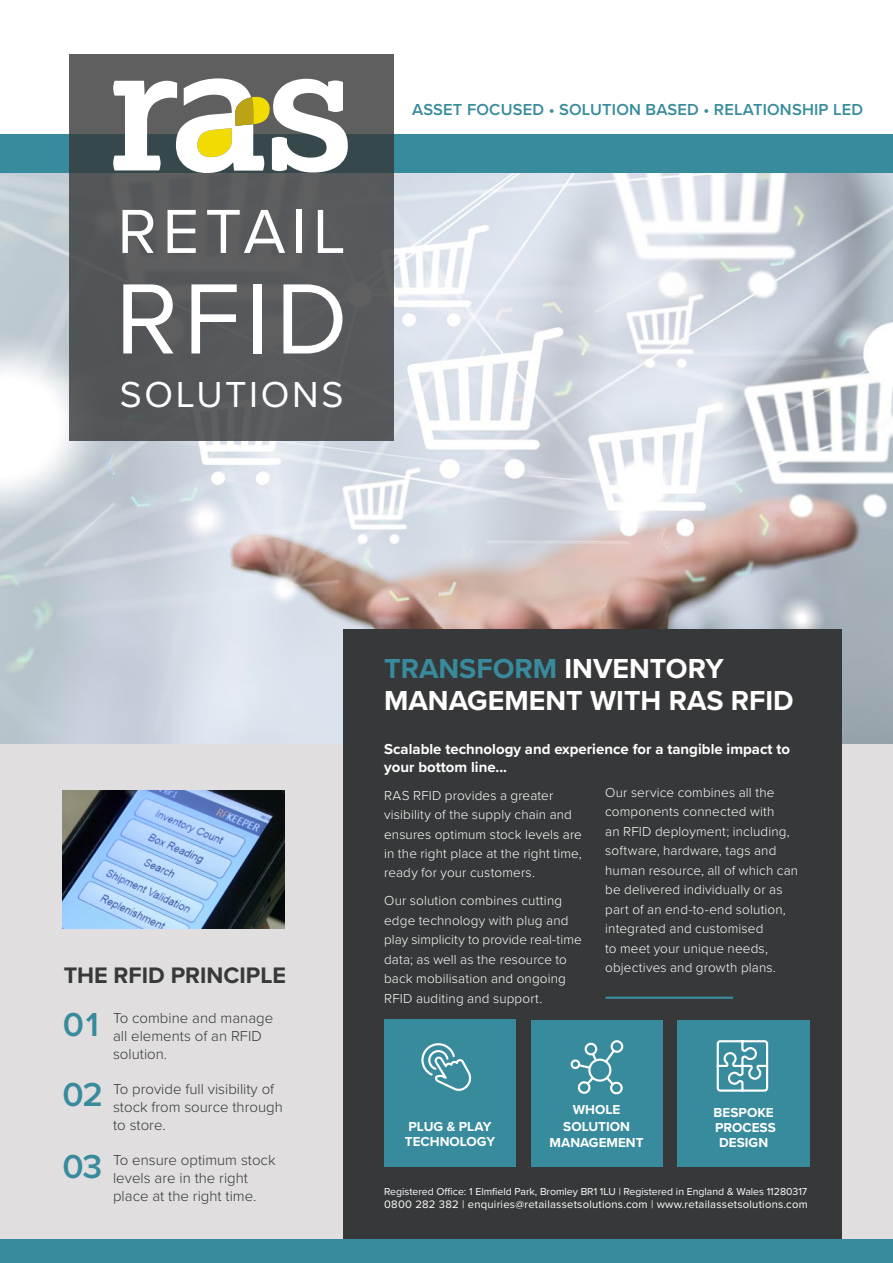
<style>
.page{position:relative;width:893px;height:1263px;background:#fff}
.page>*{position:absolute;margin:0;border:0;box-sizing:border-box;transform-origin:0 0}
.t1{font:103.5px "Proxima Nova";color:#fff}
.t2{font:64.5px "Proxima Nova";letter-spacing:.09em;color:#fff}
.t3{font:37.5px "Proxima Nova";letter-spacing:.07em;color:#fff}
.t4{font:600 34.5px/70.9px "Proxima Nova";color:#378b9d;text-align:justify}
.t5{font:700 28.5px/31.5px "Proxima Nova";color:#fff}
.t6{font:700 23.25px "Proxima Nova";color:#373839}
.t7{font:600 16.5px "Proxima Nova";letter-spacing:.01em;color:#378b9d}
.t8{font:300 15px/18px "Proxima Nova";color:#373839}
.t9{font:700 15px/18px "Proxima Nova";color:#fff}
.t10{font:300 13.5px/19.5px "Proxima Nova";letter-spacing:.01em;color:#fff}
.t11{font:700 13.5px/15px "Proxima Nova";color:#fff;text-align:center}
.t12{font:11.25px "Proxima Nova";letter-spacing:.02em;color:#fff}
.t13{font:10.5px "Proxima Nova";color:#fff}
.s1{color:#378b9d}
</style>
<div class="page">
<img style="left:0;top:172px;width:893px;height:572px">
<div style="left:0;top:744px;width:893px;height:498px;background:#e0dede"></div>
<div style="left:0;top:134px;width:893px;height:38px;background:#378b9d"></div>
<div style="left:343px;top:629px;width:499px;height:610px;background:#373839"></div>
<div style="left:531px;top:1019px;width:131px;height:147px;background:#378b9d"></div>
<div style="left:677px;top:1019px;width:132px;height:147px;background:#378b9d"></div>
<div style="left:384px;top:1019px;width:132px;height:147px;background:#378b9d"></div>
<div style="left:69px;top:54px;width:325px;height:386px;background:#575a5c"></div>
<div style="left:0;top:1239px;width:893px;height:24px;background:#378b9d"></div>
<hr style="left:605px;top:996px;width:128px;height:3px;background:#378b9d">
<img style="left:62px;top:791px;width:222px;height:138px">
<div style="left:611px;top:1040px;width:12px;height:13px;border:2px solid #fff;border-radius:50%"></div>
<div style="left:610px;top:1082px;width:13px;height:12px;border:2px solid #fff;border-radius:50%"></div>
<div style="left:585px;top:1043px;width:12px;height:12px;border:2px solid #fff;border-radius:50%"></div>
<svg style="left:571px;top:1048px;width:46px;height:47px"></svg>
<svg style="left:421px;top:1043px;width:51px;height:48px"></svg>
<svg style="left:716px;top:1040px;width:53px;height:52px"></svg>
<svg style="left:113px;top:78px;width:235px;height:95px"></svg>
<h2 class="t2" style="left:118px;top:183px;width:230px">RETAIL</h2>
<h1 class="t1" style="left:115px;top:242px;width:234px">RFID</h1>
<h3 class="t3" style="left:120px;top:367px;width:225px">SOLUTIONS</h3>
<p class="t7" style="left:412px;top:97px;width:452px">ASSET FOCUSED • SOLUTION BASED • RELATIONSHIP LED</p>
<h3 class="t6" style="left:64px;top:958px;width:224px">THE RFID PRINCIPLE</h3>
<p class="t8" style="left:113px;top:1008px;width:162px">To combine and manage all elements of an RFID solution.</p>
<p class="t8" style="left:113px;top:1079px;width:171px">To provide full visibility of stock from source through to store.</p>
<p class="t8" style="left:113px;top:1150px;width:164px">To ensure optimum stock levels are in the right place at the right time.</p>
<h3 class="t4" style="left:62px;top:987px;width:42px">01<br>02<br>03</h3>
<h3 class="t5" style="left:384px;top:652px;width:411px"><span class="s1">TRANSFORM</span> INVENTORY<br>MANAGEMENT WITH RAS RFID</h3>
<p class="t9" style="left:384px;top:740px;width:408px">Scalable technology and experience for a tangible impact to your bottom line...</p>
<p class="t10" style="left:384px;top:784px;width:199px">RAS RFID provides a greater visibility of the supply chain and ensures optimum stock levels are in the right place at the right time, ready for your customers.</p>
<p class="t10" style="left:384px;top:890px;width:199px">Our solution combines cutting edge technology with plug and play simplicity to provide real-time data; as well as the resource to back mobilisation and ongoing<br>RFID auditing and support.</p>
<p class="t10" style="left:605px;top:782px;width:194px">Our service combines all the components connected with<br>an RFID deployment; including, software, hardware, tags and human resource, all of which can be delivered individually or as part of an end-to-end solution, integrated and customised<br>to meet your unique needs, objectives and growth plans.</p>
<p class="t11" style="left:405px;top:1119px;width:92px;text-align:left">PLUG &amp; PLAY<br>TECHNOLOGY</p>
<p class="t11" style="left:550px;top:1101px;width:96px;line-height:16.5px">WHOLE<br>SOLUTION<br>MANAGEMENT</p>
<p class="t11" style="left:714px;top:1104px;width:64px">BESPOKE<br>PROCESS<br>DESIGN</p>
<p class="t13" style="left:384px;top:1183px;width:425px">Registered Office: 1 Elmfield Park, Bromley BR1 1LU | Registered in England &amp; Wales 11280317</p>
<p class="t12" style="left:384px;top:1196px;width:425px">0800 282 382 | enquiries@retailassetsolutions.com | www.retailassetsolutions.com</p>
</div>
